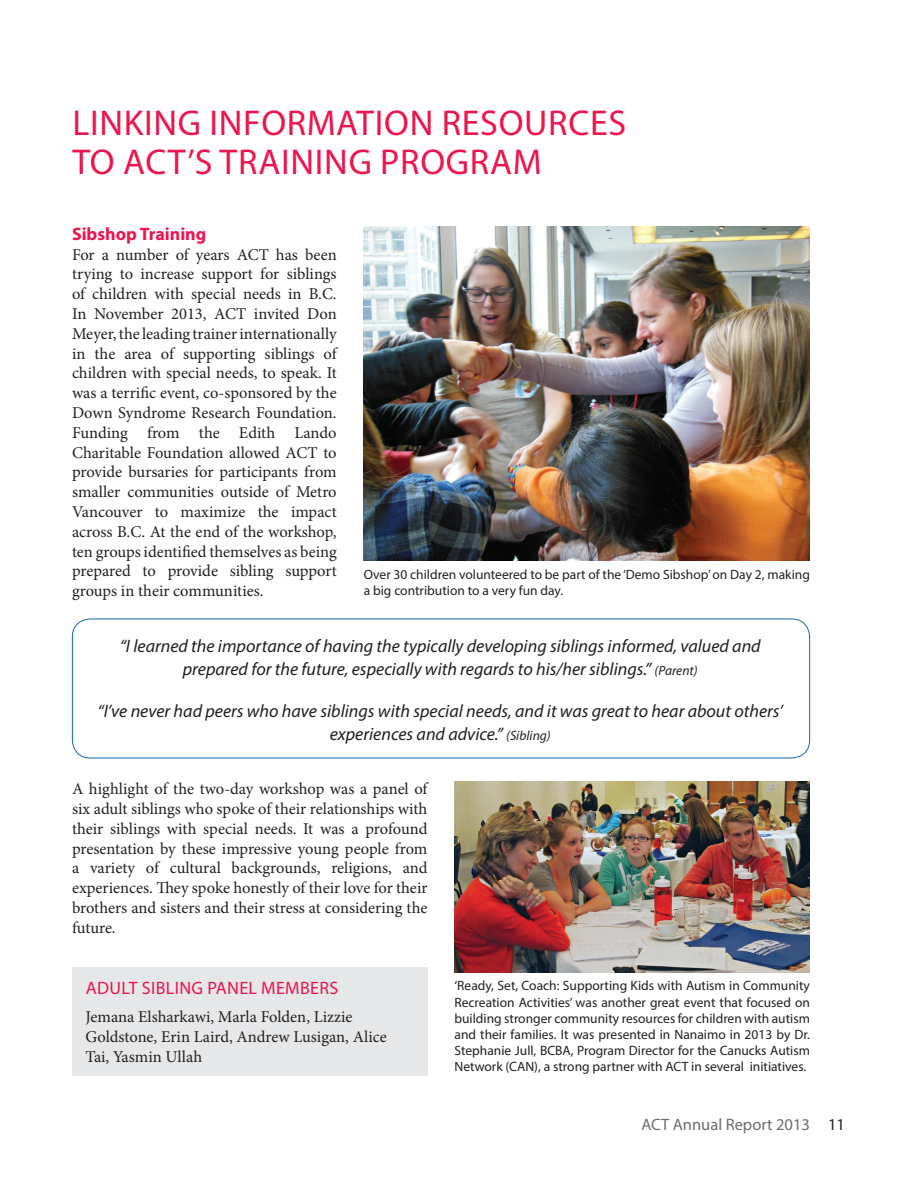
<style>
.page{position:relative;width:918px;height:1188px;background:#fff}
.page>*{position:absolute;margin:0;border:0;box-sizing:border-box;transform-origin:0 0}
.Section_head{font:36px/39px "Myriad Pro";letter-spacing:.02em;color:#ed154e}
.Pull_quote{font:italic 18px/22.5px "Myriad Pro";color:#231f20;text-align:center}
.Section_head-2{font:18px "Myriad Pro";letter-spacing:.02em;color:#ed154e}
.Heading_1{font:700 18px "Myriad Pro";color:#ed154e}
.Body_no_space_before{font:16.5px/19.8px "Minion Pro";color:#231f20;text-align:justify}
.Body_plain{font:16.5px/19.8px "Minion Pro";letter-spacing:-.005em;color:#231f20;text-align:justify}
.t1{font:16.5px "Myriad Pro";color:#6c6d70}
.t2{font:13.5px/16.2px "Myriad Pro";color:#231f20;text-align:justify}
.s1{font-size:13.5px}
.s2{color:#231f20}
</style>
<div class="page">
<img style="left:364px;top:226px;width:446px;height:335px">
<img style="left:454px;top:782px;width:356px;height:191px">
<div style="left:72px;top:619px;width:738px;height:139px;border:1px solid #1366b2;border-radius:18px"></div>
<div style="left:72px;top:967px;width:356px;height:109px;background:#e6e7e9"></div>
<p class="Section_head" style="left:72px;top:103px;width:555px">LINKING INFORMATION RESOURCES<br>TO ACT’S TRAINING PROGRAM</p>
<p class="Heading_1" style="left:72px;top:222px;width:136px">Sibshop Training</p>
<p class="Body_no_space_before" style="left:72px;top:244px;width:266px">For a number of years ACT has been trying to increase support for siblings of children with special needs in B.C.<br>In November 2013, ACT invited Don Meyer, the leading trainer internationally in the area of supporting siblings of children with special needs, to speak. It was a terrific event, co-sponsored by the Down Syndrome Research Foundation.<br>Funding from the Edith Lando Charitable Foundation allowed ACT to provide bursaries for participants from smaller communities outside of Metro Vancouver to maximize the impact across B.C. At the end of the workshop, ten groups identified themselves as being prepared to provide sibling support groups in their communities.</p>
<p class="t2" style="left:364px;top:566px;width:448px">Over 30 children volunteered to be part of the ‘Demo Sibshop’ on Day 2, making a big contribution to a very fun day.</p>
<p class="Pull_quote" style="left:120px;top:635px;width:642px">“I learned the importance of having the typically developing siblings informed, valued and prepared for the future, especially with regards to his/her siblings.” <span class="s1">(Parent)</span></p>
<p class="Pull_quote" style="left:98px;top:700px;width:687px">“I’ve never had peers who have siblings with special needs, and it was great to hear about others’ experiences and advice.” <span class="s1">(Sibling)</span></p>
<p class="Body_plain" style="left:72px;top:779px;width:357px">A highlight of the two-day workshop was a panel of six adult siblings who spoke of their relationships with their siblings with special needs. It was a profound presentation by these impressive young people from a variety of cultural backgrounds, religions, and experiences. They spoke honestly of their love for their brothers and sisters and their stress at considering the future.</p>
<p class="Section_head-2" style="left:86px;top:976px;width:254px">ADULT SIBLING PANEL MEMBERS</p>
<p class="Body_plain" style="left:86px;top:1007px;width:303px;text-align:left">Jemana Elsharkawi, Marla Folden, Lizzie<br>Goldstone, Erin Laird, Andrew Lusigan, Alice<br>Tai, Yasmin Ullah</p>
<p class="t2" style="left:454px;top:978px;width:357px">‘Ready, Set, Coach: Supporting Kids with Autism in Community Recreation Activities’ was another great event that focused on building stronger community resources for children with autism and their families. It was presented in Nanaimo in 2013 by Dr.<br>Stephanie Jull, BCBA, Program Director for the Canucks Autism Network (CAN), a strong partner with ACT in several initiatives.</p>
<p class="t1" style="left:641px;top:1114px;width:205px">ACT Annual Report 2013 <span class="s2">11</span></p>
</div>
